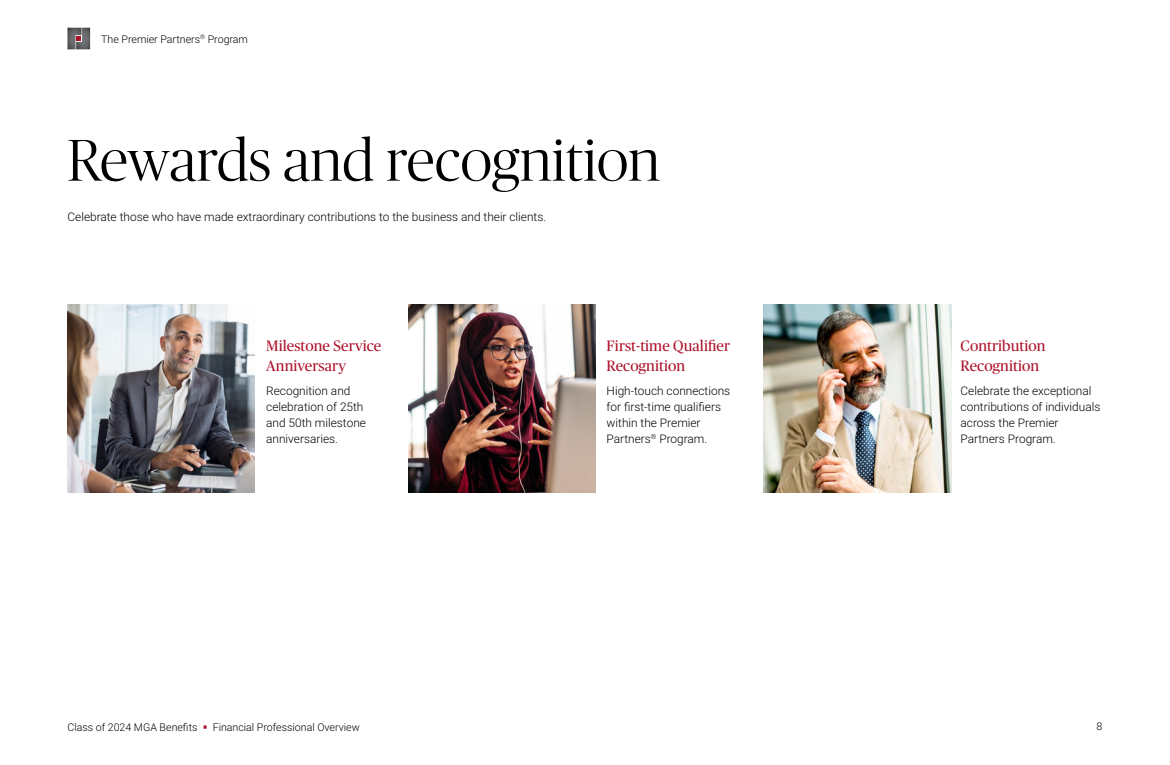
<style>
.page{position:relative;width:1170px;height:765px;background:#fff}
.page>*{position:absolute;margin:0;border:0;box-sizing:border-box;transform-origin:0 0}
.t1{font:300 58.75px "Publico Banner";letter-spacing:.005em;color:#000}
.t2{font:15px/20px "Publico Headline";letter-spacing:.005em;color:#ad1129}
.t3{font:300 11.88px/16.2px "Roboto";color:#000}
.t4{font:300 10.62px "Roboto";color:#000}
.s1{color:#ad1129}
</style>
<div class="page">
<svg style="left:68px;top:28px;width:22px;height:21px"></svg>
<img style="left:68px;top:305px;width:187px;height:187px">
<img style="left:408px;top:305px;width:188px;height:187px">
<img style="left:764px;top:305px;width:187px;height:187px">
<p class="t4" style="left:101px;top:31px;width:148px">The Premier Partners<sup>®</sup> Program</p>
<h1 class="t1" style="left:68px;top:121px;width:594px">Rewards and recognition</h1>
<p class="t3" style="left:68px;top:208px;width:480px">Celebrate those who have made extraordinary contributions to the business and their clients.</p>
<p class="t2" style="left:266px;top:335px;width:117px">Milestone Service<br>Anniversary</p>
<p class="t3" style="left:266px;top:382px;width:101px">Recognition and celebration of 25th and 50th milestone anniversaries.</p>
<p class="t2" style="left:607px;top:335px;width:125px">First-time Qualifier<br>Recognition</p>
<p class="t3" style="left:607px;top:382px;width:125px">High-touch connections for first-time qualifiers within the Premier<br>Partners<sup>®</sup> Program.</p>
<p class="t2" style="left:961px;top:335px;width:86px">Contribution<br>Recognition</p>
<p class="t3" style="left:961px;top:382px;width:141px">Celebrate the exceptional contributions of individuals across the Premier<br>Partners Program.</p>
<p class="t4" style="left:68px;top:719px;width:294px">Class of 2024 MGA Benefits <span class="s1">▪</span> Financial Professional Overview</p>
<p class="t4" style="left:1097px;top:719px;width:7px">8</p>
</div>
